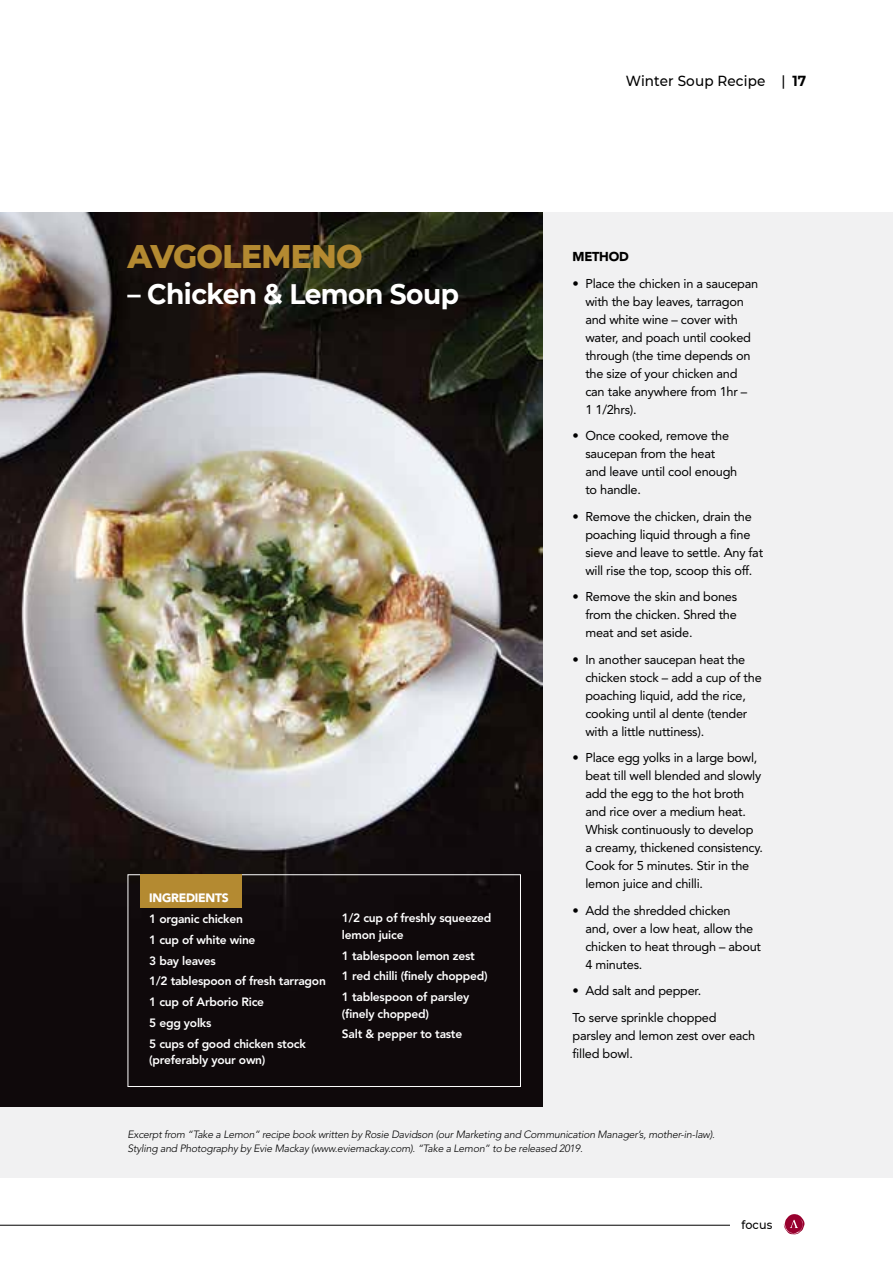
<style>
.page{position:relative;width:893px;height:1263px;background:#fff}
.page>*{position:absolute;margin:0;border:0;box-sizing:border-box;transform-origin:0 0}
.t1{font:800 33.45px "Montserrat";letter-spacing:-.02em;color:#b48a31;scale:.94 1}
.t2{font:700 28.2px "Montserrat";letter-spacing:-.02em;color:#fff;scale:.94 1}
.t3{font:500 14.55px "Montserrat";letter-spacing:.01em;color:#000;scale:.93 1}
.t4{font:12.75px/18px "Avenir";letter-spacing:-.02em;color:#000}
.t5{font:600 12.75px "Avenir";letter-spacing:-.02em;color:#000}
.t6{font:800 12px/20.7px "Avenir";letter-spacing:-.02em;color:#fff}
.t7{font:600 12px "Avenir";letter-spacing:-.02em;color:#fff}
.t8{font:500 12px "Montserrat";letter-spacing:.01em;color:#000;scale:.93 1}
.t9{font:italic 300 10.5px/13.5px "Avenir";letter-spacing:-.02em;color:#000}
.s1{font-weight:700}
</style>
<div class="page">
<svg style="left:783px;top:1214px;width:22px;height:21px"></svg>
<hr style="left:0;top:1225px;width:730px;height:1px;background:#000">
<div style="left:0;top:213px;width:893px;height:965px;background:#f1f1f2"></div>
<img style="left:0;top:213px;width:543px;height:893px">
<div style="left:128px;top:874px;width:393px;height:213px;border:1px solid #fff"></div>
<div style="left:140px;top:874px;width:102px;height:34px;background:#b48a31"></div>
<h1 class="t1" style="left:128px;top:231px;width:252px">AVGOLEMENO</h1>
<h2 class="t2" style="left:128px;top:274px;width:354px">– Chicken &amp; Lemon Soup</h2>
<p class="t7" style="left:149px;top:891px;width:81px">INGREDIENTS</p>
<p class="t6" style="left:149px;top:908px;width:178px">1 organic chicken<br>1 cup of white wine<br>3 bay leaves<br>1/2 tablespoon of fresh tarragon<br>1 cup of Arborio Rice<br>5 egg yolks<br>5 cups of good chicken stock</p>
<p class="t6" style="left:149px;top:1049px;width:118px">(preferably your own)</p>
<p class="t6" style="left:342px;top:910px;width:151px;line-height:16.5px">1/2 cup of freshly squeezed lemon juice</p>
<p class="t6" style="left:342px;top:945px;width:147px">1 tablespoon lemon zest<br>1 red chilli (finely chopped)<br>1 tablespoon of parsley</p>
<p class="t6" style="left:342px;top:1003px;width:122px">(finely chopped)<br>Salt &amp; pepper to taste</p>
<p class="t3" style="left:626px;top:70px;width:196px">Winter Soup Recipe | <span class="s1">17</span></p>
<p class="t5" style="left:573px;top:249px;width:58px">METHOD</p>
<p class="t4" style="left:585px;top:274px;width:174px;text-indent:-13px">• Place the chicken in a saucepan with the bay leaves, tarragon and white wine – cover with water, and poach until cooked through (the time depends on the size of your chicken and can take anywhere from 1hr –<br>1 1/2hrs).</p>
<p class="t4" style="left:585px;top:427px;width:153px;text-indent:-13px">• Once cooked, remove the saucepan from the heat and leave until cool enough to handle.</p>
<p class="t4" style="left:585px;top:507px;width:179px;text-indent:-13px">• Remove the chicken, drain the poaching liquid through a fine sieve and leave to settle. Any fat will rise the top, scoop this off.</p>
<p class="t4" style="left:585px;top:588px;width:153px;text-align:justify;text-indent:-13px">• Remove the skin and bones from the chicken. Shred the meat and set aside.</p>
<p class="t4" style="left:585px;top:650px;width:178px;text-indent:-13px">• In another saucepan heat the chicken stock – add a cup of the poaching liquid, add the rice, cooking until al dente (tender with a little nuttiness).</p>
<p class="t4" style="left:585px;top:749px;width:179px;text-indent:-13px">• Place egg yolks in a large bowl, beat till well blended and slowly add the egg to the hot broth and rice over a medium heat.<br>Whisk continuously to develop a creamy, thickened consistency.<br>Cook for 5 minutes. Stir in the lemon juice and chilli.</p>
<p class="t4" style="left:585px;top:901px;width:177px;text-indent:-13px">• Add the shredded chicken<br>and, over a low heat, allow the chicken to heat through – about<br>4 minutes.</p>
<p class="t4" style="left:573px;top:978px;width:145px;line-height:26.5px">• Add salt and pepper.<br>To serve sprinkle chopped</p>
<p class="t4" style="left:573px;top:1026px;width:184px">parsley and lemon zest over each filled bowl.</p>
<p class="t9" style="left:128px;top:1128px;width:589px">Excerpt from “Take a Lemon” recipe book written by Rosie Davidson (our Marketing and Communication Manager’s, mother-in-law).<br>Styling and Photography by Evie Mackay (www.eviemackay.com). “Take a Lemon” to be released 2019.</p>
<p class="t8" style="left:741px;top:1216px;width:35px">focus</p>
</div>
